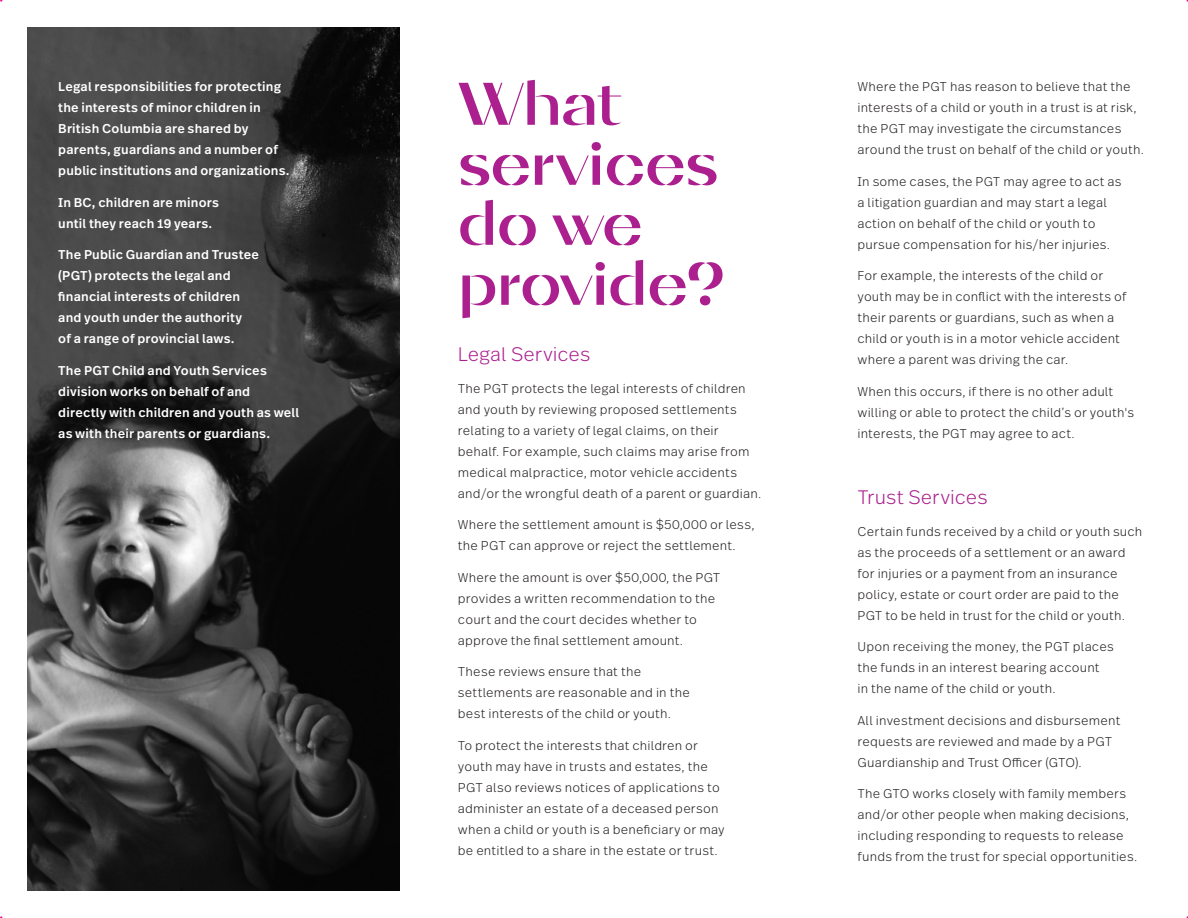
<style>
.page{position:relative;width:1188px;height:918px;background:#fff}
.page>*{position:absolute;margin:0;border:0;box-sizing:border-box;transform-origin:0 0}
.H1___Small{font:700 60px/60px "Diagram Display";letter-spacing:-.015em;color:#ab208e}
.t1{font:300 19.5px "Real Text Pro";color:#ab208e}
.Body{font:300 12.75px/21px "Real Text Pro";letter-spacing:.015em;color:#231f20}
.Body-2{font:500 12.75px/21px "Real Text Pro";letter-spacing:.015em;color:#fff}
</style>
<div class="page">
<img style="left:27px;top:27px;width:373px;height:864px">
<p class="Body-2" style="left:58px;top:76px;width:233px">Legal responsibilities for protecting the interests of minor children in British Columbia are shared by parents, guardians and a number of public institutions and organizations.</p>
<p class="Body-2" style="left:58px;top:191px;width:162px">In BC, children are minors until they reach 19 years.</p>
<p class="Body-2" style="left:58px;top:244px;width:202px">The Public Guardian and Trustee (PGT) protects the legal and financial interests of children and youth under the authority<br>of a range of provincial laws.</p>
<p class="Body-2" style="left:58px;top:359px;width:242px">The PGT Child and Youth Services division works on behalf of and directly with children and youth as well as with their parents or guardians.</p>
<p class="H1___Small" style="left:458px;top:73px;width:269px">What services do we provide?</p>
<h3 class="t1" style="left:458px;top:341px;width:134px">Legal Services</h3>
<p class="Body" style="left:458px;top:377px;width:305px">The PGT protects the legal interests of children and youth by reviewing proposed settlements relating to a variety of legal claims, on their behalf. For example, such claims may arise from medical malpractice, motor vehicle accidents and/or the wrongful death of a parent or guardian.</p>
<p class="Body" style="left:458px;top:513px;width:298px">Where the settlement amount is $50,000 or less, the PGT can approve or reject the settlement.</p>
<p class="Body" style="left:458px;top:566px;width:264px">Where the amount is over $50,000, the PGT provides a written recommendation to the court and the court decides whether to approve the final settlement amount.</p>
<p class="Body" style="left:458px;top:660px;width:233px">These reviews ensure that the settlements are reasonable and in the best interests of the child or youth.</p>
<p class="Body" style="left:458px;top:734px;width:268px">To protect the interests that children or youth may have in trusts and estates, the PGT also reviews notices of applications to administer an estate of a deceased person when a child or youth is a beneficiary or may be entitled to a share in the estate or trust.</p>
<p class="Body" style="left:858px;top:76px;width:288px">Where the PGT has reason to believe that the interests of a child or youth in a trust is at risk, the PGT may investigate the circumstances around the trust on behalf of the child or youth.</p>
<p class="Body" style="left:858px;top:170px;width:266px">In some cases, the PGT may agree to act as a litigation guardian and may start a legal action on behalf of the child or youth to pursue compensation for his/her injuries.</p>
<p class="Body" style="left:858px;top:265px;width:270px">For example, the interests of the child or youth may be in conflict with the interests of their parents or guardians, such as when a child or youth is in a motor vehicle accident where a parent was driving the car.</p>
<p class="Body" style="left:858px;top:380px;width:278px">When this occurs, if there is no other adult willing or able to protect the child’s or youth's interests, the PGT may agree to act.</p>
<h3 class="t1" style="left:858px;top:484px;width:132px">Trust Services</h3>
<p class="Body" style="left:858px;top:520px;width:286px">Certain funds received by a child or youth such as the proceeds of a settlement or an award for injuries or a payment from an insurance policy, estate or court order are paid to the PGT to be held in trust for the child or youth.</p>
<p class="Body" style="left:858px;top:636px;width:258px">Upon receiving the money, the PGT places the funds in an interest bearing account<br>in the name of the child or youth.</p>
<p class="Body" style="left:858px;top:709px;width:264px">All investment decisions and disbursement requests are reviewed and made by a PGT<br>Guardianship and Trust Officer (GTO).</p>
<p class="Body" style="left:858px;top:783px;width:281px">The GTO works closely with family members and/or other people when making decisions, including responding to requests to release funds from the trust for special opportunities.</p>
</div>
